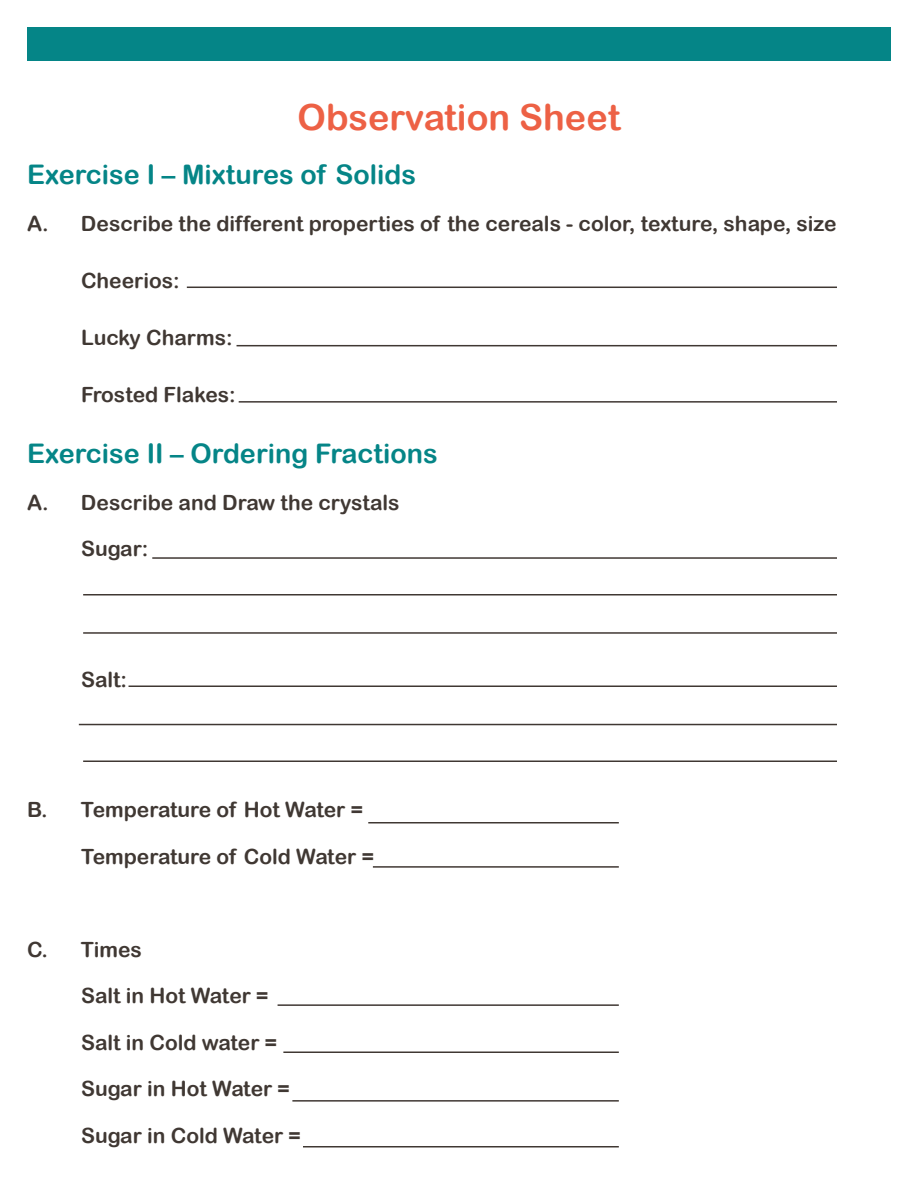
<style>
.page{position:relative;width:918px;height:1188px;background:#fff}
.page>*{position:absolute;margin:0;border:0;box-sizing:border-box;transform-origin:0 0}
.t1{font:36px "Arial Rounded MT Bold";color:#ed6145}
.t2{font:27px "Arial Rounded MT Bold";color:#058587}
.t3{font:21px "Arial Rounded MT Bold";color:#403833}
</style>
<div class="page">
<div style="left:27px;top:27px;width:864px;height:33px;background:#058587"></div>
<hr style="left:187px;top:287px;width:650px;height:1px;background:#403833">
<hr style="left:237px;top:345px;width:600px;height:1px;background:#403833">
<hr style="left:239px;top:401px;width:598px;height:2px;background:#403833">
<hr style="left:152px;top:557px;width:685px;height:2px;background:#403833">
<hr style="left:83px;top:594px;width:754px;height:2px;background:#403833">
<hr style="left:83px;top:632px;width:754px;height:2px;background:#403833">
<hr style="left:129px;top:686px;width:708px;height:1px;background:#403833">
<hr style="left:79px;top:724px;width:758px;height:1px;background:#403833">
<hr style="left:83px;top:760px;width:754px;height:2px;background:#403833">
<hr style="left:368px;top:822px;width:251px;height:2px;background:#403833">
<hr style="left:373px;top:866px;width:246px;height:2px;background:#403833">
<hr style="left:278px;top:1004px;width:341px;height:2px;background:#403833">
<hr style="left:283px;top:1052px;width:336px;height:1px;background:#403833">
<hr style="left:292px;top:1100px;width:327px;height:2px;background:#403833">
<hr style="left:303px;top:1146px;width:316px;height:2px;background:#403833">
<p class="t1" style="left:297px;top:96px;width:324px">Observation Sheet</p>
<p class="t2" style="left:27px;top:159px;width:390px">Exercise I – Mixtures of Solids</p>
<p class="t3" style="left:27px;top:211px;width:811px">A. Describe the different properties of the cereals - color, texture, shape, size</p>
<p class="t3" style="left:81px;top:268px;width:100px">Cheerios:</p>
<p class="t3" style="left:81px;top:325px;width:153px">Lucky Charms:</p>
<p class="t3" style="left:81px;top:382px;width:156px">Frosted Flakes:</p>
<p class="t2" style="left:27px;top:438px;width:412px">Exercise II – Ordering Fractions</p>
<p class="t3" style="left:27px;top:490px;width:374px">A. Describe and Draw the crystals</p>
<p class="t3" style="left:81px;top:536px;width:69px">Sugar:</p>
<p class="t3" style="left:81px;top:667px;width:48px">Salt:</p>
<p class="t3" style="left:27px;top:797px;width:337px">B. Temperature of Hot Water =</p>
<p class="t3" style="left:81px;top:844px;width:294px">Temperature of Cold Water =</p>
<p class="t3" style="left:27px;top:937px;width:116px">C. Times</p>
<p class="t3" style="left:81px;top:983px;width:189px">Salt in Hot Water =</p>
<p class="t3" style="left:81px;top:1030px;width:198px">Salt in Cold water =</p>
<p class="t3" style="left:81px;top:1076px;width:210px">Sugar in Hot Water =</p>
<p class="t3" style="left:81px;top:1123px;width:221px">Sugar in Cold Water =</p>
</div>
